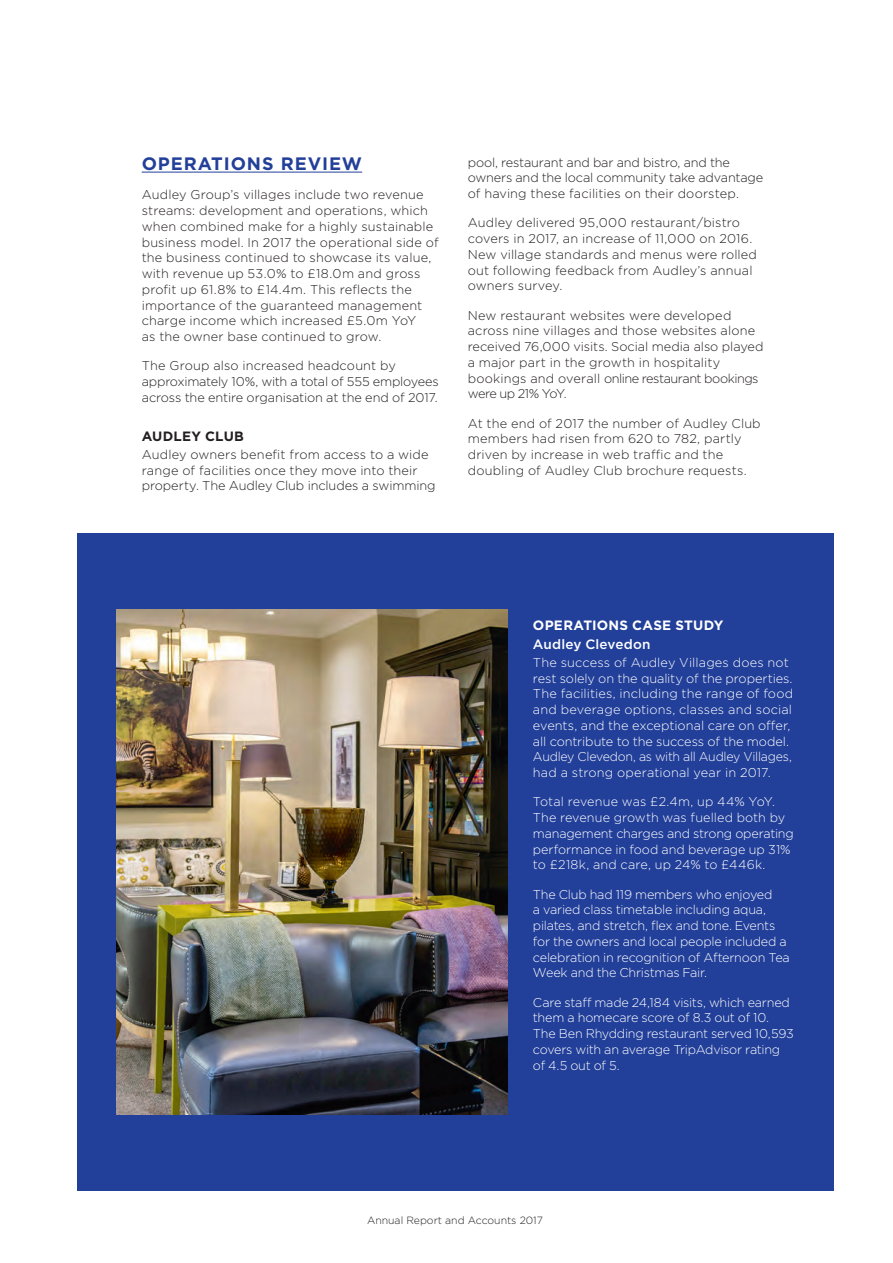
<style>
.page{position:relative;width:893px;height:1263px;background:#fff}
.page>*{position:absolute;margin:0;border:0;box-sizing:border-box;transform-origin:0 0}
.Subhead_0{font:700 18px "Gotham";letter-spacing:.05em;color:#223f99}
.Subhead_1{font:700 13.5px "Gotham";letter-spacing:.015em;color:#fff}
.Subhead_2{font:500 13.5px "Gotham";letter-spacing:.01em;color:#fff}
.Subhead_1-2{font:700 13.5px "Gotham";letter-spacing:.015em;color:#231f20}
.Body_Copy{font:300 12.75px/15.8px "Gotham";letter-spacing:.01em;color:#231f20}
.Body_Copy-2{font:300 12.75px/15.8px "Gotham";letter-spacing:-.01em;color:#fff}
.Body_Copy-3{font:300 12.75px/15.8px "Gotham";letter-spacing:-.01em;color:#231f20}
.t1{font:300 10.5px "Gotham";color:#231f20}
</style>
<div class="page">
<hr style="left:142px;top:172px;width:220px;height:1px;background:#223f99">
<div style="left:77px;top:533px;width:756px;height:658px;background:#223f99"></div>
<img style="left:116px;top:609px;width:391px;height:506px">
<p class="Subhead_0" style="left:142px;top:152px;width:222px">OPERATIONS REVIEW</p>
<p class="Body_Copy" style="left:142px;top:187px;width:298px">Audley Group’s villages include two revenue streams: development and operations, which when combined make for a highly sustainable business model. In 2017 the operational side of the business continued to showcase its value, with revenue up 53.0% to £18.0m and gross profit up 61.8% to £14.4m. This reflects the importance of the guaranteed management charge income which increased £5.0m YoY<br>as the owner base continued to grow.</p>
<p class="Body_Copy-3" style="left:142px;top:358px;width:298px">The Group also increased headcount by approximately 10%, with a total of 555 employees across the entire organisation at the end of 2017.</p>
<p class="Subhead_1-2" style="left:142px;top:427px;width:104px">AUDLEY CLUB</p>
<p class="Body_Copy" style="left:142px;top:446px;width:295px">Audley owners benefit from access to a wide range of facilities once they move into their property. The Audley Club includes a swimming</p>
<p class="Body_Copy-3" style="left:468px;top:154px;width:297px">pool, restaurant and bar and bistro, and the owners and the local community take advantage of having these facilities on their doorstep.</p>
<p class="Body_Copy" style="left:468px;top:215px;width:291px">Audley delivered 95,000 restaurant/bistro covers in 2017, an increase of 11,000 on 2016.<br>New village standards and menus were rolled out following feedback from Audley’s annual owners survey.</p>
<p class="Body_Copy" style="left:468px;top:307px;width:297px">New restaurant websites were developed across nine villages and those websites alone received 76,000 visits. Social media also played a major part in the growth in hospitality bookings and overall online restaurant bookings were up 21% YoY.</p>
<p class="Body_Copy" style="left:468px;top:415px;width:294px">At the end of 2017 the number of Audley Club members had risen from 620 to 782, partly driven by increase in web traffic and the doubling of Audley Club brochure requests.</p>
<p class="Subhead_1" style="left:533px;top:616px;width:192px">OPERATIONS CASE STUDY</p>
<p class="Subhead_2" style="left:533px;top:635px;width:119px">Audley Clevedon</p>
<p class="Body_Copy-2" style="left:533px;top:654px;width:262px">The success of Audley Villages does not rest solely on the quality of the properties.<br>The facilities, including the range of food and beverage options, classes and social events, and the exceptional care on offer, all contribute to the success of the model.<br>Audley Clevedon, as with all Audley Villages, had a strong operational year in 2017.</p>
<p class="Body_Copy-2" style="left:533px;top:794px;width:262px">Total revenue was £2.4m, up 44% YoY.<br>The revenue growth was fuelled both by management charges and strong operating performance in food and beverage up 31% to £218k, and care, up 24% to £446k.</p>
<p class="Body_Copy-2" style="left:533px;top:886px;width:258px">The Club had 119 members who enjoyed<br>a varied class timetable including aqua, pilates, and stretch, flex and tone. Events for the owners and local people included a celebration in recognition of Afternoon Tea Week and the Christmas Fair.</p>
<p class="Body_Copy-2" style="left:533px;top:994px;width:262px">Care staff made 24,184 visits, which earned them a homecare score of 8.3 out of 10.<br>The Ben Rhydding restaurant served 10,593 covers with an average TripAdvisor rating of 4.5 out of 5.</p>
<p class="t1" style="left:367px;top:1213px;width:177px">Annual Report and Accounts 2017</p>
</div>
